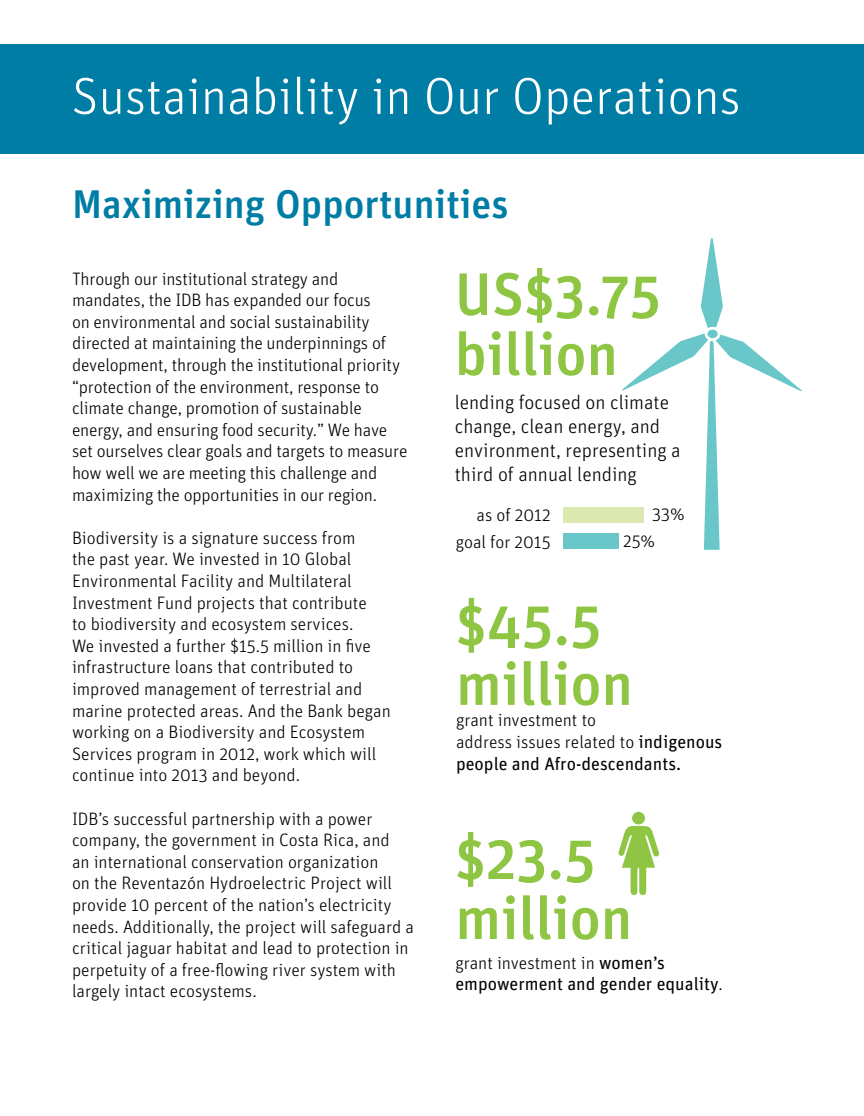
<style>
.page{position:relative;width:864px;height:1116px;background:#fff}
.page>*{position:absolute;margin:0;border:0;box-sizing:border-box;transform-origin:0 0}
.t1{font:500 60px/60px "Unit";color:#8ec542}
.t2{font:300 52px "Unit";color:#fff}
.t3{font:500 40px "Unit";color:#007da4}
.t4{font:300 20px/24px "Unit";color:#000}
.Main_text{font:300 18px/21.6px "Unit";color:#000}
.t5{font:300 18px/21.6px "Unit";color:#010101}
.t6{font:18px/21.6px "Unit";color:#010101}
.s1{font-weight:400}
.s2{font-weight:300}
</style>
<div class="page">
<div style="left:0;top:44px;width:864px;height:109px;background:#007da4"></div>
<svg style="left:622px;top:238px;width:180px;height:312px"></svg>
<div style="left:706px;top:328px;width:13px;height:12px;background:#69c7ca;border-radius:50%"></div>
<div style="left:705px;top:327px;width:15px;height:14px;border:3px solid #fff;border-radius:50%"></div>
<div style="left:563px;top:507px;width:80px;height:16px;background:#dbe9b1"></div>
<div style="left:563px;top:533px;width:56px;height:16px;background:#69c7ca"></div>
<svg style="left:618px;top:812px;width:41px;height:83px"></svg>
<p class="t2" style="left:72px;top:63px;width:670px">Sustainability in Our Operations</p>
<p class="t3" style="left:72px;top:179px;width:438px">Maximizing Opportunities</p>
<p class="Main_text" style="left:72px;top:267px;width:337px">Through our institutional strategy and mandates, the IDB has expanded our focus<br>on environmental and social sustainability directed at maintaining the underpinnings of development, through the institutional priority “protection of the environment, response to climate change, promotion of sustainable energy, and ensuring food security.” We have set ourselves clear goals and targets to measure how well we are meeting this challenge and maximizing the opportunities in our region.</p>
<p class="Main_text" style="left:72px;top:526px;width:320px">Biodiversity is a signature success from<br>the past year. We invested in 10 Global Environmental Facility and Multilateral Investment Fund projects that contribute<br>to biodiversity and ecosystem services.<br>We invested a further $15.5 million in five infrastructure loans that contributed to improved management of terrestrial and marine protected areas. And the Bank began working on a Biodiversity and Ecosystem Services program in 2012, work which will continue into 2013 and beyond.</p>
<p class="Main_text" style="left:72px;top:807px;width:343px">IDB’s successful partnership with a power company, the government in Costa Rica, and<br>an international conservation organization<br>on the Reventazón Hydroelectric Project will provide 10 percent of the nation’s electricity needs. Additionally, the project will safeguard a critical jaguar habitat and lead to protection in perpetuity of a free-flowing river system with largely intact ecosystems.</p>
<p class="t1" style="left:455px;top:263px;width:208px">US$3.75 billion</p>
<p class="t4" style="left:455px;top:389px;width:228px">lending focused on climate change, clean energy, and environment, representing a third of annual lending</p>
<p class="t5" style="left:477px;top:504px;width:76px">as of 2012</p>
<p class="t5" style="left:652px;top:503px;width:34px">33%</p>
<p class="t5" style="left:456px;top:531px;width:96px">goal for 2015</p>
<p class="t5" style="left:623px;top:530px;width:33px">25%</p>
<p class="t1" style="left:456px;top:593px;width:178px">$45.5 million</p>
<p class="t5" style="left:456px;top:709px;width:268px">grant investment to<br>address issues related to <span class="s1">indigenous people and Afro-descendants.</span></p>
<p class="t1" style="left:455px;top:827px;width:178px">$23.5 million</p>
<p class="t6" style="left:455px;top:951px;width:269px"><span class="s2">grant investment in</span> women’s empowerment and gender equality<span class="s2">.</span></p>
</div>
